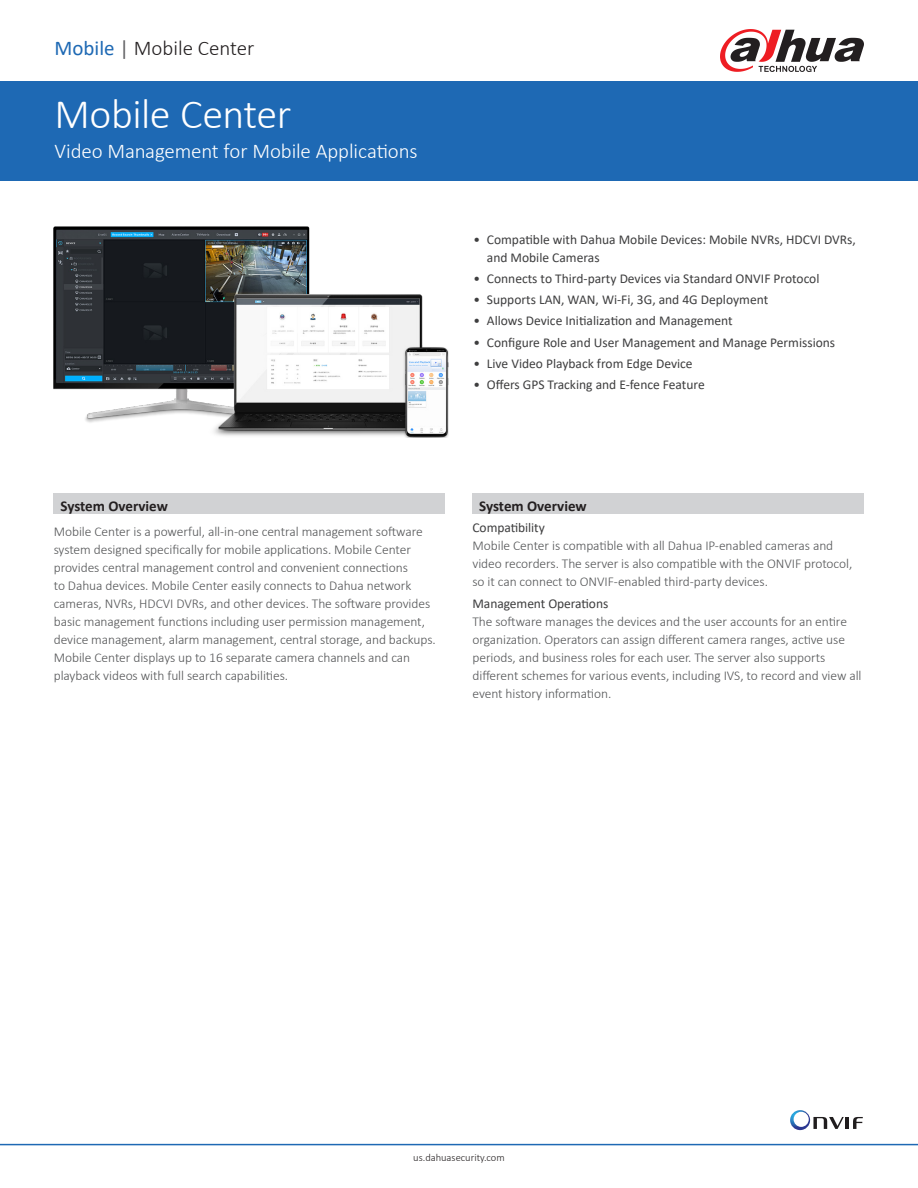
<style>
.page{position:relative;width:918px;height:1188px;background:#fff}
.page>*{position:absolute;margin:0;border:0;box-sizing:border-box;transform-origin:0 0}
.t1{font:300 42px "Calibri";letter-spacing:-.015em;color:#fff}
.t2{font:300 21px "Calibri";letter-spacing:-.005em;color:#fff}
.t3{font:300 21px "Calibri";color:#231f20}
.Section_Heading{font:700 15px "Calibri";color:#231f20}
.FrontMatter_Text{font:300 13.5px/18px "Calibri";letter-spacing:-.005em;color:#545557}
.FrontMatter_Headline{font:13.5px/18px "Calibri";color:#3e3e3f}
.t4{font:300 10.5px "Calibri";color:#231f20}
.s1{font-weight:400;color:#1e69b4}
.s2{font-weight:400;color:#636366}
</style>
<div class="page">
<div style="left:0;top:81px;width:918px;height:100px;background:#1e69b4"></div>
<div style="left:53px;top:493px;width:392px;height:20px;background:#d1d2d4"></div>
<hr style="left:0;top:1144px;width:918px;height:1px;background:#1e69b4">
<hr style="left:845px;top:1117px;width:4px;height:12px;background:#201d1e">
<svg style="left:853px;top:1117px;width:10px;height:12px"></svg>
<svg style="left:790px;top:1110px;width:54px;height:20px"></svg>
<svg style="left:720px;top:29px;width:144px;height:43px"></svg>
<img style="left:53px;top:227px;width:395px;height:210px">
<div style="left:472px;top:493px;width:392px;height:20px;background:#d1d2d4"></div>
<p class="t3" style="left:55px;top:35px;width:201px"><span class="s1">Mobile</span> <span class="s2">|</span> Mobile Center</p>
<p class="t1" style="left:55px;top:88px;width:238px">Mobile Center</p>
<p class="t2" style="left:55px;top:138px;width:365px">Video Management for Mobile Applications</p>
<p class="FrontMatter_Headline" style="left:487px;top:230px;width:371px;text-indent:-14px">• Compatible with Dahua Mobile Devices: Mobile NVRs, HDCVI DVRs, and Mobile Cameras</p>
<p class="FrontMatter_Headline" style="left:473px;top:269px;width:348px">• Connects to Third-party Devices via Standard ONVIF Protocol</p>
<p class="FrontMatter_Headline" style="left:473px;top:290px;width:296px">• Supports LAN, WAN, Wi-Fi, 3G, and 4G Deployment</p>
<p class="FrontMatter_Headline" style="left:473px;top:312px;width:261px">• Allows Device Initialization and Management</p>
<p class="FrontMatter_Headline" style="left:473px;top:333px;width:363px">• Configure Role and User Management and Manage Permissions</p>
<p class="FrontMatter_Headline" style="left:473px;top:354px;width:221px">• Live Video Playback from Edge Device</p>
<p class="FrontMatter_Headline" style="left:473px;top:375px;width:233px">• Offers GPS Tracking and E-fence Feature</p>
<p class="Section_Heading" style="left:61px;top:496px;width:109px">System Overview</p>
<p class="FrontMatter_Text" style="left:54px;top:522px;width:384px">Mobile Center is a powerful, all-in-one central management software system designed specifically for mobile applications. Mobile Center provides central management control and convenient connections<br>to Dahua devices. Mobile Center easily connects to Dahua network cameras, NVRs, HDCVI DVRs, and other devices. The software provides basic management functions including user permission management, device management, alarm management, central storage, and backups.<br>Mobile Center displays up to 16 separate camera channels and can playback videos with full search capabilities.</p>
<p class="FrontMatter_Headline" style="left:472px;top:518px;width:74px">Compatibility</p>
<p class="Section_Heading" style="left:479px;top:496px;width:109px">System Overview</p>
<p class="FrontMatter_Text" style="left:472px;top:536px;width:381px">Mobile Center is compatible with all Dahua IP-enabled cameras and video recorders. The server is also compatible with the ONVIF protocol, so it can connect to ONVIF-enabled third-party devices.</p>
<p class="FrontMatter_Headline" style="left:472px;top:594px;width:137px">Management Operations</p>
<p class="FrontMatter_Text" style="left:472px;top:612px;width:391px">The software manages the devices and the user accounts for an entire organization. Operators can assign different camera ranges, active use periods, and business roles for each user. The server also supports different schemes for various events, including IVS, to record and view all event history information.</p>
<p class="t4" style="left:413px;top:1151px;width:93px">us.dahuasecurity.com</p>
</div>
